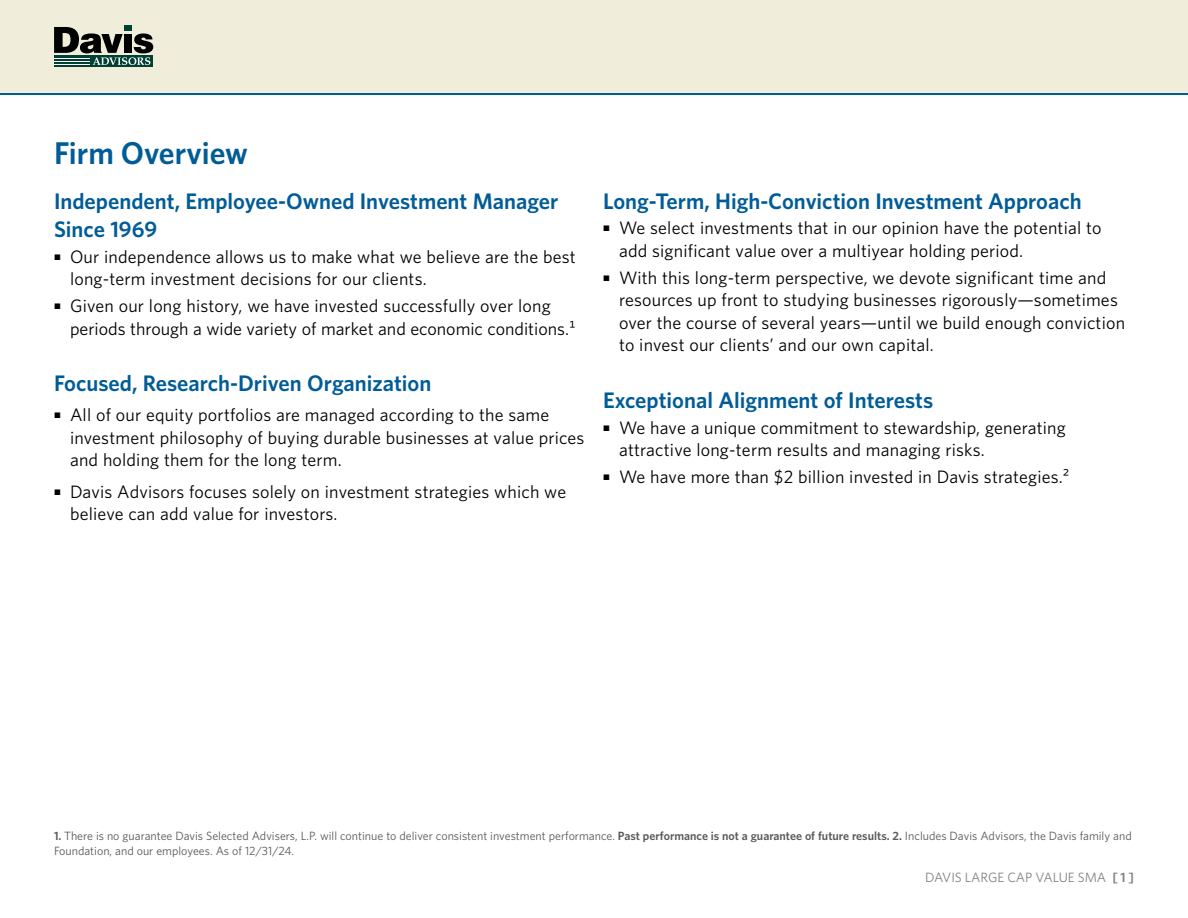
<style>
.page{position:relative;width:1188px;height:918px;background:#fff}
.page>*{position:absolute;margin:0;border:0;box-sizing:border-box;transform-origin:0 0}
.t1{font:600 31.5px "Whitney";color:#005c97}
.Heading_1{font:600 22.5px/28.2px "Whitney";color:#005c97}
.Body_first{font:18px/22.5px "Whitney";letter-spacing:.01em;color:#000}
.Body{font:18px/22.5px "Whitney";letter-spacing:.01em;color:#000}
.t2{font:13.5px "Whitney";color:#808285}
.Disclosure{font:12px/15px "Whitney";color:#58595b}
.s1{font-weight:600}
</style>
<div class="page">
<div style="left:0;top:0;width:1188px;height:94px;background:#f0eedb"></div>
<hr style="left:0;top:94px;width:1188px;height:1px;background:#005c97">
<div style="left:124px;top:25px;width:8px;height:6px;background:#004133"></div>
<div style="left:54px;top:56px;width:99px;height:11px;background:#004133"></div>
<svg style="left:54px;top:27px;width:99px;height:38px"></svg>
<p class="t1" style="left:54px;top:132px;width:195px">Firm Overview</p>
<p class="Heading_1" style="left:54px;top:187px;width:506px">Independent, Employee-Owned Investment Manager<br>Since 1969</p>
<p class="Body_first" style="left:70px;top:245px;width:507px;text-indent:-16px"><sup>•</sup> Our independence allows us to make what we believe are the best long-term investment decisions for our clients.</p>
<p class="Body_first" style="left:70px;top:294px;width:507px;text-indent:-16px"><sup>•</sup> Given our long history, we have invested successfully over long periods through a wide variety of market and economic conditions.1</p>
<p class="Heading_1" style="left:54px;top:369px;width:379px">Focused, Research-Driven Organization</p>
<p class="Body" style="left:70px;top:403px;width:516px;text-indent:-16px"><sup>•</sup> All of our equity portfolios are managed according to the same investment philosophy of buying durable businesses at value prices and holding them for the long term.</p>
<p class="Body" style="left:70px;top:480px;width:498px;text-indent:-16px"><sup>•</sup> Davis Advisors focuses solely on investment strategies which we believe can add value for investors.</p>
<p class="Heading_1" style="left:603px;top:187px;width:480px">Long-Term, High-Conviction Investment Approach</p>
<p class="Body_first" style="left:619px;top:217px;width:484px;text-indent:-16px"><sup>•</sup> We select investments that in our opinion have the potential to add significant value over a multiyear holding period.</p>
<p class="Body_first" style="left:619px;top:266px;width:508px;text-indent:-16px"><sup>•</sup> With this long-term perspective, we devote significant time and resources up front to studying businesses rigorously—sometimes over the course of several years—until we build enough conviction to invest our clients’ and our own capital.</p>
<p class="Heading_1" style="left:603px;top:386px;width:332px">Exceptional Alignment of Interests</p>
<p class="Body_first" style="left:619px;top:416px;width:448px;text-indent:-16px"><sup>•</sup> We have a unique commitment to stewardship, generating attractive long-term results and managing risks.</p>
<p class="Body_first" style="left:603px;top:465px;width:468px"><sup>•</sup> We have more than $2 billion invested in Davis strategies.2</p>
<p class="Disclosure" style="left:54px;top:828px;width:1079px"><span class="s1">1.</span> There is no guarantee Davis Selected Advisers, L.P. will continue to deliver consistent investment performance. <span class="s1">Past performance is not a guarantee of future results. 2.</span> Includes Davis Advisors, the Davis family and<br>Foundation, and our employees. As of 12/31/24.</p>
<p class="t2" style="left:925px;top:868px;width:210px">DAVIS LARGE CAP VALUE SMA <span class="s1">[ 1 ]</span></p>
</div>
